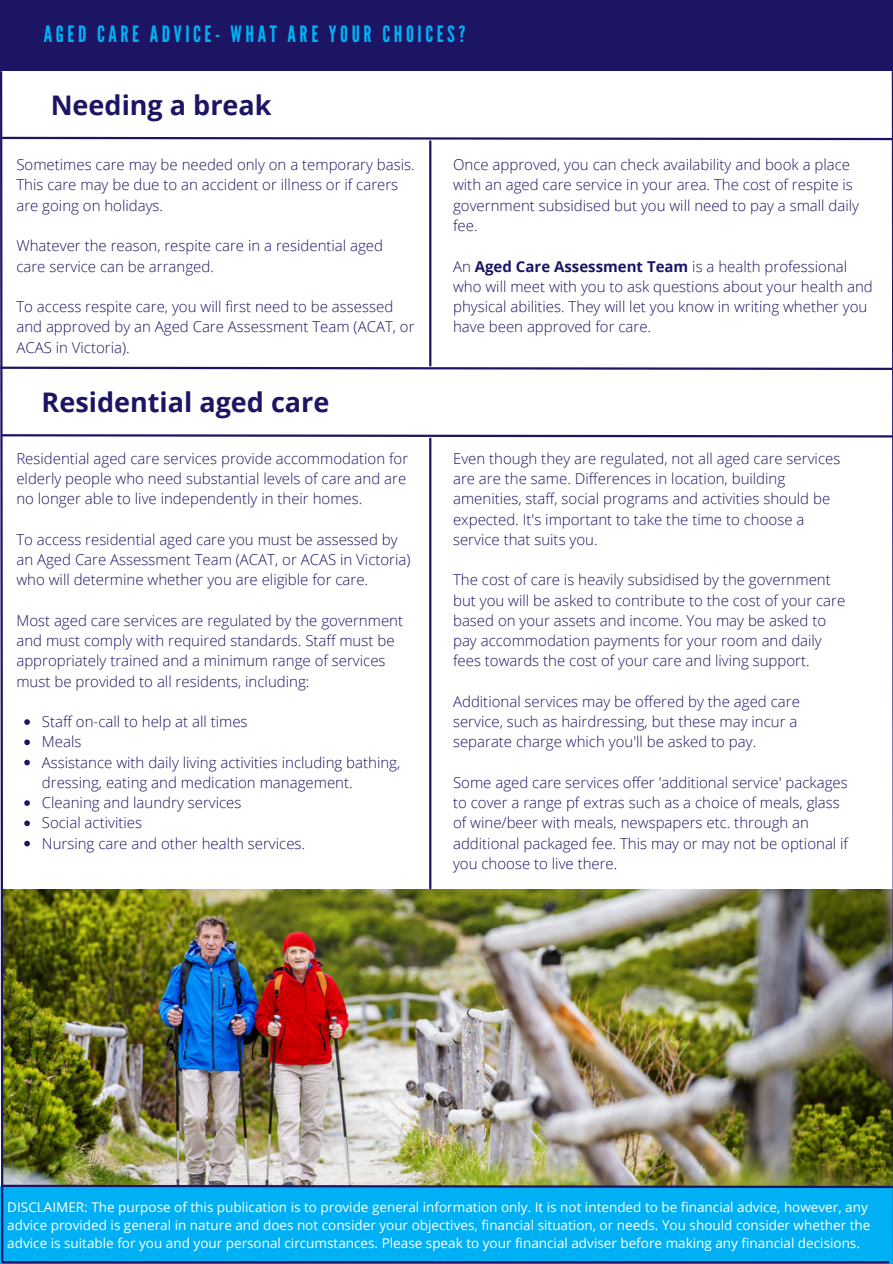
<style>
.page{position:relative;width:893px;height:1264px;background:#fff}
.page>*{position:absolute;margin:0;border:0;box-sizing:border-box;transform-origin:0 0}
.t1{font:700 27px "Open Sans";color:#1c1564}
.t2{font:22.5px "League Gothic";letter-spacing:.16em;color:#00b0f4}
.t3{font:300 15px/20.2px "Open Sans";color:#1c1564}
.t4{font:13.5px/18px "Open Sans";color:#fff}
.s1{font-weight:700}
</style>
<div class="page">
<div style="left:0;top:0;width:892px;height:71px;background:#1c1564"></div>
<img style="left:0;top:71px;width:892px;height:1192px">
<hr style="left:429px;top:141px;width:2px;height:224px;background:#1c1564">
<h2 class="t2" style="left:44px;top:20px;width:423px">AGED CARE ADVICE- WHAT ARE YOUR CHOICES?</h2>
<h1 class="t1" style="left:51px;top:86px;width:222px">Needing a break</h1>
<p class="t3" style="left:16px;top:154px;width:400px">Sometimes care may be needed only on a temporary basis.<br>This care may be due to an accident or illness or if carers are going on holidays.</p>
<p class="t3" style="left:16px;top:235px;width:368px">Whatever the reason, respite care in a residential aged care service can be arranged.</p>
<p class="t3" style="left:16px;top:296px;width:399px">To access respite care, you will first need to be assessed and approved by an Aged Care Assessment Team (ACAT, or<br>ACAS in Victoria).</p>
<h1 class="t1" style="left:42px;top:383px;width:289px">Residential aged care</h1>
<p class="t3" style="left:16px;top:448px;width:393px">Residential aged care services provide accommodation for elderly people who need substantial levels of care and are no longer able to live independently in their homes.</p>
<p class="t3" style="left:16px;top:529px;width:395px">To access residential aged care you must be assessed by an Aged Care Assessment Team (ACAT, or ACAS in Victoria) who will determine whether you are eligible for care.</p>
<p class="t3" style="left:16px;top:610px;width:388px">Most aged care services are regulated by the government and must comply with required standards. Staff must be appropriately trained and a minimum range of services must be provided to all residents, including:</p>
<p class="t3" style="left:42px;top:711px;width:360px">Staff on-call to help at all times<br>Meals<br>Assistance with daily living activities including bathing, dressing, eating and medication management.<br>Cleaning and laundry services<br>Social activities<br>Nursing care and other health services.</p>
<p class="t3" style="left:453px;top:154px;width:407px">Once approved, you can check availability and book a place with an aged care service in your area. The cost of respite is government subsidised but you will need to pay a small daily fee.</p>
<p class="t3" style="left:453px;top:255px;width:421px">An <span class="s1">Aged Care Assessment Team</span> is a health professional who will meet with you to ask questions about your health and physical abilities. They will let you know in writing whether you have been approved for care.</p>
<p class="t3" style="left:453px;top:448px;width:389px">Even though they are regulated, not all aged care services are are the same. Differences in location, building amenities, staff, social programs and activities should be expected. It's important to take the time to choose a service that suits you.</p>
<p class="t3" style="left:453px;top:569px;width:393px">The cost of care is heavily subsidised by the government but you will be asked to contribute to the cost of your care based on your assets and income. You may be asked to pay accommodation payments for your room and daily fees towards the cost of your care and living support.</p>
<p class="t3" style="left:453px;top:691px;width:348px">Additional services may be offered by the aged care service, such as hairdressing, but these may incur a separate charge which you'll be asked to pay.</p>
<p class="t3" style="left:453px;top:772px;width:396px">Some aged care services offer 'additional service' packages to cover a range pf extras such as a choice of meals, glass of wine/beer with meals, newspapers etc. through an additional packaged fee. This may or may not be optional if you choose to live there.</p>
<p class="t4" style="left:7px;top:1197px;width:864px">DISCLAIMER: The purpose of this publication is to provide general information only. It is not intended to be financial advice, however, any advice provided is general in nature and does not consider your objectives, financial situation, or needs. You should consider whether the advice is suitable for you and your personal circumstances. Please speak to your financial adviser before making any financial decisions.</p>
</div>
